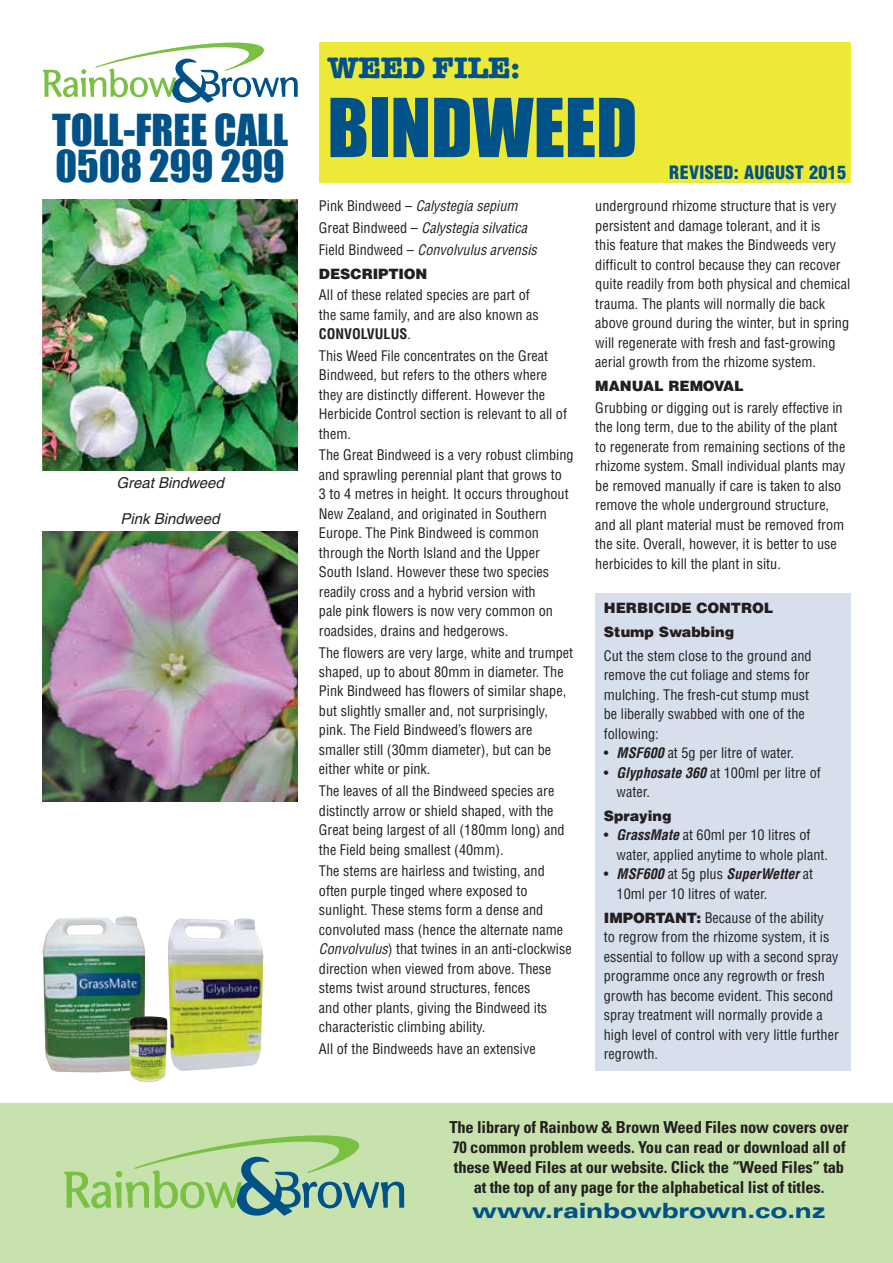
<style>
.page{position:relative;width:893px;height:1263px;background:#fff}
.page>*{position:absolute;margin:0;border:0;box-sizing:border-box;transform-origin:0 0}
.t1{font:40.5px/36px "Impact";color:#005288}
.t2{font:700 30px "American Typewriter";color:#005288}
.t3{font:900 expanded 21px "Univers";letter-spacing:-.01em;color:#005288}
.t4{font:900 condensed 18px "Helvetica";letter-spacing:.02em;color:#005288}
.t5{font:700 condensed 16.5px/19.8px "Univers";letter-spacing:-.01em;color:#231f20;text-align:center}
.t6{font:italic 15px "Helvetica";color:#231f20}
.t7{font:condensed 14.25px/19.5px "Helvetica";color:#231f20}
.t8{font:italic condensed 14.25px/21.6px "Helvetica";color:#231f20}
.t9{font:900 14.25px/23.7px "Helvetica";color:#231f20}
.s1{font-size:75px}
.s2{font-style:normal}
.s3{font-weight:700}
.s4{font-style:italic}
.s5{font-weight:700;font-style:italic}
.s6{font-weight:900;font-stretch:normal}
</style>
<div class="page">
<img style="left:168px;top:918px;width:96px;height:153px">
<img style="left:43px;top:916px;width:102px;height:156px">
<div style="left:319px;top:43px;width:531px;height:140px;background:#ede937"></div>
<img style="left:43px;top:200px;width:255px;height:270px">
<img style="left:43px;top:531px;width:255px;height:271px">
<div style="left:595px;top:593px;width:255px;height:477px;background:#d7dfec"></div>
<svg style="left:43px;top:42px;width:255px;height:61px"></svg>
<div style="left:0;top:1103px;width:893px;height:160px;background:#c8e2ae"></div>
<svg style="left:64px;top:1135px;width:340px;height:80px"></svg>
<img style="left:129px;top:1016px;width:38px;height:66px">
<h2 class="t2" style="left:327px;top:50px;width:194px">WEED FILE:</h2>
<h1 class="t1" style="left:52px;top:111px;width:587px">TOLL-FREE CALL <span class="s1">BINDWEED<br></span>0508 299 299</h1>
<p class="t8" style="left:319px;top:195px;width:219px"><span class="s2">Pink Bindweed –</span> Calystegia sepium<br><span class="s2">Great Bindweed –</span> Calystegia silvatica<br><span class="s2">Field Bindweed –</span> Convolvulus arvensis</p>
<p class="t9" style="left:319px;top:261px;width:110px">DESCRIPTION</p>
<p class="t7" style="left:319px;top:285px;width:222px">All of these related species are part of the same family, and are also known as<br><span class="s3">CONVOLVULUS</span>.</p>
<p class="t7" style="left:319px;top:346px;width:250px">This Weed File concentrates on the Great Bindweed, but refers to the others where they are distinctly different. However the Herbicide Control section is relevant to all of them.</p>
<p class="t7" style="left:319px;top:445px;width:256px">The Great Bindweed is a very robust climbing and sprawling perennial plant that grows to<br>3 to 4 metres in height. It occurs throughout New Zealand, and originated in Southern Europe. The Pink Bindweed is common through the North Island and the Upper South Island. However these two species readily cross and a hybrid version with<br>pale pink flowers is now very common on roadsides, drains and hedgerows.</p>
<p class="t7" style="left:319px;top:642px;width:256px">The flowers are very large, white and trumpet shaped, up to about 80mm in diameter. The Pink Bindweed has flowers of similar shape, but slightly smaller and, not surprisingly, pink. The Field Bindweed’s flowers are smaller still (30mm diameter), but can be either white or pink.</p>
<p class="t7" style="left:319px;top:781px;width:247px">The leaves of all the Bindweed species are distinctly arrow or shield shaped, with the Great being largest of all (180mm long) and the Field being smallest (40mm).</p>
<p class="t7" style="left:319px;top:861px;width:254px">The stems are hairless and twisting, and often purple tinged where exposed to sunlight. These stems form a dense and convoluted mass (hence the alternate name <span class="s4">Convolvulus</span>) that twines in an anti-clockwise direction when viewed from above. These stems twist around structures, fences<br>and other plants, giving the Bindweed its characteristic climbing ability.</p>
<p class="t7" style="left:319px;top:1039px;width:218px">All of the Bindweeds have an extensive</p>
<p class="t4" style="left:669px;top:161px;width:178px">REVISED: AUGUST 2015</p>
<p class="t7" style="left:595px;top:196px;width:256px">underground rhizome structure that is very persistent and damage tolerant, and it is<br>this feature that makes the Bindweeds very difficult to control because they can recover quite readily from both physical and chemical trauma. The plants will normally die back above ground during the winter, but in spring will regenerate with fresh and fast-growing aerial growth from the rhizome system.</p>
<p class="t9" style="left:595px;top:374px;width:150px">MANUAL REMOVAL</p>
<p class="t7" style="left:595px;top:398px;width:252px">Grubbing or digging out is rarely effective in the long term, due to the ability of the plant to regenerate from remaining sections of the rhizome system. Small individual plants may be removed manually if care is taken to also remove the whole underground structure, and all plant material must be removed from the site. Overall, however, it is better to use herbicides to kill the plant in situ.</p>
<p class="t6" style="left:116px;top:474px;width:109px">Great Bindweed</p>
<p class="t6" style="left:121px;top:510px;width:101px">Pink Bindweed</p>
<p class="t9" style="left:604px;top:596px;width:171px">HERBICIDE CONTROL<br>Stump Swabbing</p>
<p class="t7" style="left:604px;top:645px;width:209px">Cut the stem close to the ground and remove the cut foliage and stems for mulching. The fresh-cut stump must be liberally swabbed with one of the following:</p>
<p class="t7" style="left:604px;top:743px;width:192px">• <span class="s5">MSF600</span> at 5g per litre of water.</p>
<p class="t7" style="left:617px;top:762px;width:206px;text-indent:-13px">• <span class="s5">Glyphosate 360</span> at 100ml per litre of water.</p>
<p class="t9" style="left:604px;top:803px;width:69px">Spraying</p>
<p class="t7" style="left:617px;top:825px;width:213px;text-indent:-13px">• <span class="s5">GrassMate</span> at 60ml per 10 litres of water, applied anytime to whole plant.</p>
<p class="t7" style="left:617px;top:864px;width:198px;text-indent:-13px">• <span class="s5">MSF600</span> at 5g plus <span class="s5">SuperWetter</span> at<br>10ml per 10 litres of water.</p>
<p class="t7" style="left:604px;top:907px;width:236px"><span class="s6">IMPORTANT:</span> Because of the ability<br>to regrow from the rhizome system, it is essential to follow up with a second spray programme once any regrowth or fresh growth has become evident. This second spray treatment will normally provide a high level of control with very little further regrowth.</p>
<p class="t5" style="left:449px;top:1117px;width:401px">The library of Rainbow &amp; Brown Weed Files now covers over 70 common problem weeds. You can read or download all of these Weed Files at our website. Click the “Weed Files” tab at the top of any page for the alphabetical list of titles.</p>
<h3 class="t3" style="left:472px;top:1198px;width:355px">www.rainbowbrown.co.nz</h3>
</div>
